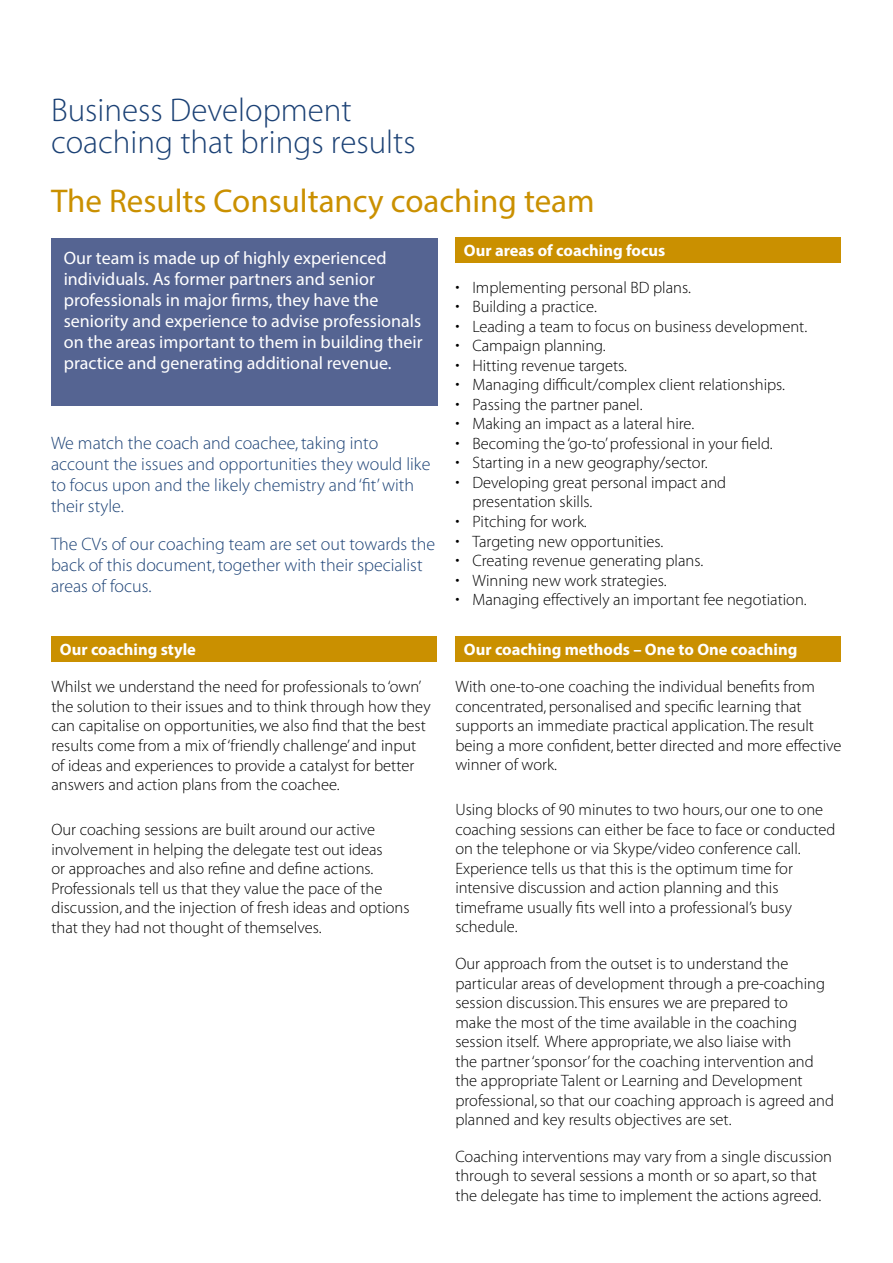
<style>
.page{position:relative;width:893px;height:1263px;background:#fff}
.page>*{position:absolute;margin:0;border:0;box-sizing:border-box;transform-origin:0 0}
.t1{font:33px/31.5px "Myriad Light Norm";color:#1b4175}
.t2{font:33px "Myriad Pro";color:#ca9000}
.t3{font:18px/21px "Myriad Light Norm";color:#1b4175}
.t4{font:18px/21px "Myriad Pro";color:#fff}
.t5{font:16.5px/19.5px "Myriad Light Norm";color:#000}
.t6{font:700 16.5px "Myriad Pro";color:#fff}
</style>
<div class="page">
<div style="left:51px;top:238px;width:387px;height:168px;background:#556492"></div>
<div style="left:455px;top:237px;width:386px;height:25px;background:#ca9000"></div>
<div style="left:455px;top:636px;width:386px;height:26px;background:#ca9000"></div>
<div style="left:51px;top:636px;width:386px;height:26px;background:#ca9000"></div>
<h1 class="t1" style="left:51px;top:96px;width:366px">Business Development coaching that brings results</h1>
<h1 class="t2" style="left:51px;top:180px;width:545px">The Results Consultancy coaching team</h1>
<p class="t4" style="left:64px;top:248px;width:360px">Our team is made up of highly experienced individuals. As former partners and senior professionals in major firms, they have the seniority and experience to advise professionals on the areas important to them in building their practice and generating additional revenue.</p>
<p class="t6" style="left:464px;top:239px;width:203px">Our areas of coaching focus</p>
<p class="t5" style="left:455px;top:278px;width:237px">• Implementing personal BD plans.</p>
<p class="t5" style="left:455px;top:298px;width:143px">• Building a practice.</p>
<p class="t5" style="left:455px;top:317px;width:353px">• Leading a team to focus on business development.</p>
<p class="t5" style="left:455px;top:337px;width:152px">• Campaign planning.</p>
<p class="t5" style="left:455px;top:356px;width:173px">• Hitting revenue targets.</p>
<p class="t5" style="left:455px;top:376px;width:331px">• Managing difficult/complex client relationships.</p>
<p class="t5" style="left:455px;top:395px;width:189px">• Passing the partner panel.</p>
<p class="t5" style="left:455px;top:415px;width:240px">• Making an impact as a lateral hire.</p>
<p class="t5" style="left:455px;top:434px;width:319px">• Becoming the ‘go-to’ professional in your field.</p>
<p class="t5" style="left:455px;top:454px;width:254px">• Starting in a new geography/sector.</p>
<p class="t5" style="left:472px;top:473px;width:255px;text-indent:-17px">• Developing great personal impact and presentation skills.</p>
<p class="t5" style="left:455px;top:512px;width:133px">• Pitching for work.</p>
<p class="t5" style="left:455px;top:532px;width:210px">• Targeting new opportunities.</p>
<p class="t5" style="left:455px;top:551px;width:249px">• Creating revenue generating plans.</p>
<p class="t5" style="left:455px;top:571px;width:213px">• Winning new work strategies.</p>
<p class="t5" style="left:455px;top:590px;width:353px">• Managing effectively an important fee negotiation.</p>
<p class="t3" style="left:51px;top:434px;width:381px">We match the coach and coachee, taking into account the issues and opportunities they would like to focus upon and the likely chemistry and ‘fit’ with their style.</p>
<p class="t3" style="left:51px;top:535px;width:386px">The CVs of our coaching team are set out towards the back of this document, together with their specialist areas of focus.</p>
<p class="t6" style="left:60px;top:639px;width:138px">Our coaching style</p>
<p class="t6" style="left:464px;top:639px;width:335px">Our coaching methods – One to One coaching</p>
<p class="t5" style="left:455px;top:678px;width:388px">With one-to-one coaching the individual benefits from concentrated, personalised and specific learning that supports an immediate practical application. The result being a more confident, better directed and more effective winner of work.</p>
<p class="t5" style="left:455px;top:801px;width:382px">Using blocks of 90 minutes to two hours, our one to one coaching sessions can either be face to face or conducted on the telephone or via Skype/video conference call.<br>Experience tells us that this is the optimum time for intensive discussion and action planning and this timeframe usually fits well into a professional’s busy schedule.</p>
<p class="t5" style="left:455px;top:954px;width:380px">Our approach from the outset is to understand the particular areas of development through a pre-coaching session discussion. This ensures we are prepared to<br>make the most of the time available in the coaching session itself. Where appropriate, we also liaise with<br>the partner ‘sponsor’ for the coaching intervention and the appropriate Talent or Learning and Development professional, so that our coaching approach is agreed and planned and key results objectives are set.</p>
<p class="t5" style="left:455px;top:1147px;width:378px">Coaching interventions may vary from a single discussion through to several sessions a month or so apart, so that the delegate has time to implement the actions agreed.</p>
<p class="t5" style="left:51px;top:678px;width:381px">Whilst we understand the need for professionals to ‘own’ the solution to their issues and to think through how they can capitalise on opportunities, we also find that the best results come from a mix of ‘friendly challenge’ and input of ideas and experiences to provide a catalyst for better answers and action plans from the coachee.</p>
<p class="t5" style="left:51px;top:820px;width:360px">Our coaching sessions are built around our active involvement in helping the delegate test out ideas<br>or approaches and also refine and define actions.<br>Professionals tell us that they value the pace of the discussion, and the injection of fresh ideas and options that they had not thought of themselves.</p>
</div>
